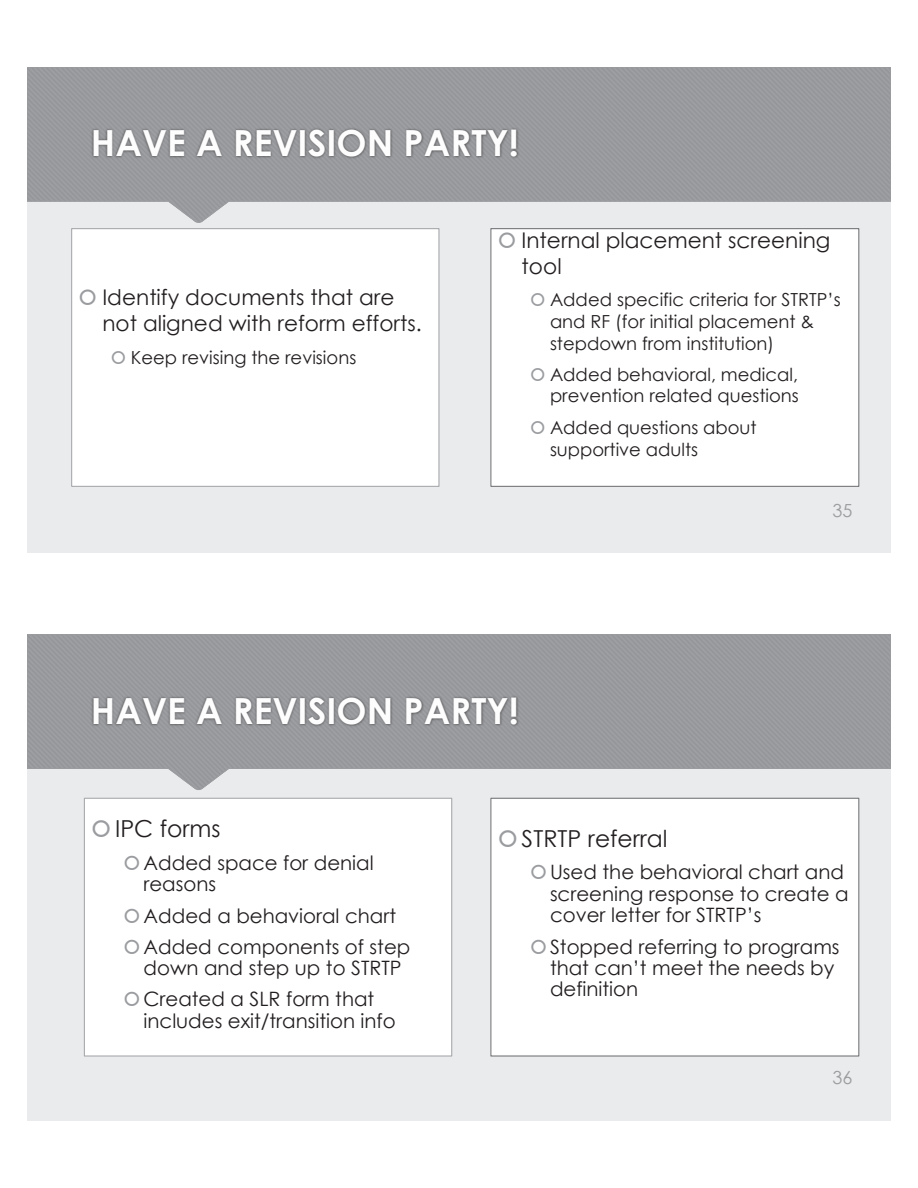
<style>
.page{position:relative;width:918px;height:1188px;background:#fff}
.page>*{position:absolute;margin:0;border:0;box-sizing:border-box;transform-origin:0 0}
.t1{font:700 36px "Century Gothic";color:#fdfdfd}
.t2{font:23.4px "Century Gothic";color:#231f20}
.t3{font:21.6px/26.1px "Century Gothic";color:#231f20}
.t4{font:19.8px/21.6px "Century Gothic";color:#231f20}
.t5{font:18px/21.6px "Century Gothic";color:#231f20}
.t6{font:18px "Century Gothic";color:#9a9c9f}
</style>
<div class="page">
<div style="left:27px;top:67px;width:864px;height:486px;background:#eaebec"></div>
<svg style="left:27px;top:67px;width:864px;height:156px"></svg>
<div style="left:81px;top:95px;width:756px;height:76px;background:#999b9e"></div>
<img style="left:66px;top:107px;width:478px;height:83px">
<div style="left:72px;top:229px;width:367px;height:258px;background:#fff"></div>
<div style="left:71px;top:228px;width:369px;height:259px;border:1px solid #a9aaae"></div>
<div style="left:491px;top:229px;width:368px;height:258px;background:#fff"></div>
<div style="left:490px;top:228px;width:369px;height:259px;border:1px solid #78797c"></div>
<div style="left:27px;top:635px;width:864px;height:486px;background:#eaebec"></div>
<svg style="left:27px;top:635px;width:864px;height:155px"></svg>
<div style="left:84px;top:798px;width:368px;height:258px;background:#fff"></div>
<div style="left:84px;top:798px;width:368px;height:259px;border:1px solid #a9aaae"></div>
<div style="left:491px;top:798px;width:368px;height:258px;background:#fff"></div>
<div style="left:490px;top:798px;width:369px;height:259px;border:1px solid #78797c"></div>
<div style="left:81px;top:663px;width:756px;height:76px;background:#999b9e"></div>
<img style="left:66px;top:674px;width:478px;height:83px">
<p class="t1" style="left:91px;top:116px;width:429px">HAVE A REVISION PARTY!</p>
<p class="t3" style="left:102px;top:284px;width:321px">Identify documents that are not aligned with reform efforts.</p>
<p class="t5" style="left:131px;top:346px;width:227px">Keep revising the revisions</p>
<p class="t3" style="left:522px;top:227px;width:310px">Internal placement screening tool</p>
<p class="t5" style="left:550px;top:289px;width:292px">Added specific criteria for STRTP’s and RF (for initial placement &amp; stepdown from institution)</p>
<p class="t5" style="left:550px;top:363px;width:250px">Added behavioral, medical, prevention related questions</p>
<p class="t5" style="left:550px;top:416px;width:208px">Added questions about supportive adults</p>
<p class="t6" style="left:832px;top:498px;width:21px">35</p>
<p class="t1" style="left:91px;top:684px;width:429px">HAVE A REVISION PARTY!</p>
<p class="t2" style="left:115px;top:812px;width:107px">IPC forms</p>
<p class="t4" style="left:144px;top:851px;width:232px">Added space for denial reasons</p>
<p class="t4" style="left:144px;top:899px;width:268px;line-height:31.5px">Added a behavioral chart<br>Added components of step</p>
<p class="t4" style="left:144px;top:952px;width:260px;line-height:31.5px">down and step up to STRTP<br>Created a SLR form that</p>
<p class="t4" style="left:144px;top:1010px;width:254px">includes exit/transition info</p>
<p class="t2" style="left:522px;top:822px;width:147px">STRTP referral</p>
<p class="t4" style="left:550px;top:861px;width:300px">Used the behavioral chart and screening response to create a cover letter for STRTP’s</p>
<p class="t4" style="left:550px;top:936px;width:291px;line-height:21.1px">Stopped referring to programs that can’t meet the needs by definition</p>
<p class="t6" style="left:832px;top:1065px;width:21px">36</p>
</div>
